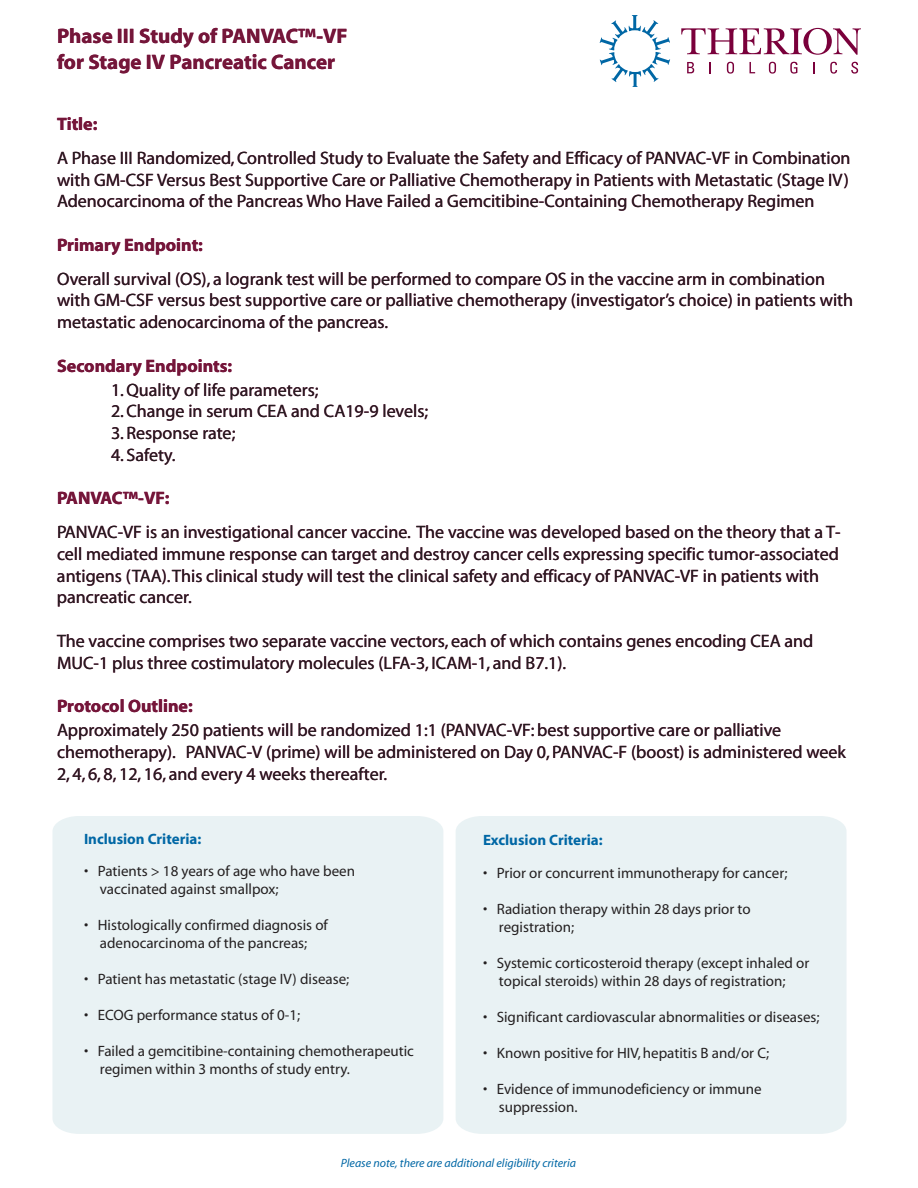
<style>
.page{position:relative;width:918px;height:1188px;background:#fff}
.page>*{position:absolute;margin:0;border:0;box-sizing:border-box;transform-origin:0 0}
.t1{font:700 21px/25.5px "Myriad";color:#741739}
.t2{font:18px/21.8px "Myriad";color:#231f20}
.t3{font:700 18px "Myriad";color:#741739}
.t4{font:15px/18px "Myriad";color:#231f20}
.t5{font:700 15px "Myriad";color:#0067a5}
.t6{font:italic 12px "Myriad";color:#0067a5}
</style>
<div class="page">
<div style="left:52px;top:816px;width:391px;height:318px;background:#e9f2f4"></div>
<div style="left:456px;top:816px;width:391px;height:318px;background:#e9f2f4"></div>
<svg style="left:600px;top:15px;width:70px;height:72px"></svg>
<svg style="left:681px;top:28px;width:180px;height:27px"></svg>
<svg style="left:687px;top:62px;width:7px;height:11px"></svg>
<svg style="left:727px;top:62px;width:7px;height:12px"></svg>
<svg style="left:750px;top:62px;width:5px;height:11px"></svg>
<svg style="left:769px;top:62px;width:7px;height:12px"></svg>
<svg style="left:790px;top:62px;width:8px;height:12px"></svg>
<svg style="left:813px;top:62px;width:2px;height:11px"></svg>
<svg style="left:830px;top:62px;width:7px;height:12px"></svg>
<svg style="left:851px;top:62px;width:7px;height:12px"></svg>
<p class="t1" style="left:57px;top:24px;width:292px">Phase III Study of PANVAC™-VF for Stage IV Pancreatic Cancer</p>
<p class="t3" style="left:57px;top:115px;width:42px">Title:</p>
<p class="t2" style="left:57px;top:148px;width:795px;text-align:justify">A Phase III Randomized, Controlled Study to Evaluate the Safety and Efficacy of PANVAC-VF in Combination with GM-CSF Versus Best Supportive Care or Palliative Chemotherapy in Patients with Metastatic (Stage IV)<br>Adenocarcinoma of the Pancreas Who Have Failed a Gemcitibine-Containing Chemotherapy Regimen</p>
<p class="t3" style="left:57px;top:236px;width:147px">Primary Endpoint:</p>
<p class="t2" style="left:57px;top:269px;width:798px">Overall survival (OS), a logrank test will be performed to compare OS in the vaccine arm in combination with GM-CSF versus best supportive care or palliative chemotherapy (investigator’s choice) in patients with metastatic adenocarcinoma of the pancreas.</p>
<p class="t3" style="left:57px;top:356px;width:177px">Secondary Endpoints:</p>
<p class="t2" style="left:111px;top:380px;width:209px">1. Quality of life parameters;</p>
<p class="t2" style="left:111px;top:401px;width:319px">2. Change in serum CEA and CA19-9 levels;</p>
<p class="t2" style="left:111px;top:423px;width:126px">3. Response rate;</p>
<p class="t2" style="left:111px;top:445px;width:66px">4. Safety.</p>
<p class="t3" style="left:57px;top:489px;width:114px">PANVAC™-VF:</p>
<p class="t2" style="left:57px;top:522px;width:785px">PANVAC-VF is an investigational cancer vaccine. The vaccine was developed based on the theory that a T&shy;cell mediated immune response can target and destroy cancer cells expressing specific tumor-associated antigens (TAA).This clinical study will test the clinical safety and efficacy of PANVAC-VF in patients with pancreatic cancer.</p>
<p class="t2" style="left:57px;top:631px;width:758px">The vaccine comprises two separate vaccine vectors, each of which contains genes encoding CEA and<br>MUC-1 plus three costimulatory molecules (LFA-3, ICAM-1, and B7.1).</p>
<p class="t3" style="left:57px;top:697px;width:137px">Protocol Outline:</p>
<p class="t2" style="left:57px;top:720px;width:791px">Approximately 250 patients will be randomized 1:1 (PANVAC-VF: best supportive care or palliative chemotherapy). PANVAC-V (prime) will be administered on Day 0, PANVAC-F (boost) is administered week<br>2, 4, 6, 8, 12, 16, and every 4 weeks thereafter.</p>
<p class="t5" style="left:84px;top:831px;width:119px">Inclusion Criteria:</p>
<p class="t4" style="left:100px;top:863px;width:257px;text-indent:-16px">• Patients &gt; 18 years of age who have been vaccinated against smallpox;</p>
<p class="t4" style="left:84px;top:917px;width:246px;text-align:center">• Histologically confirmed diagnosis of adenocarcinoma of the pancreas;</p>
<p class="t4" style="left:84px;top:971px;width:267px">• Patient has metastatic (stage IV) disease;</p>
<p class="t4" style="left:84px;top:1007px;width:218px">• ECOG performance status of 0-1;</p>
<p class="t4" style="left:100px;top:1043px;width:316px;text-indent:-16px">• Failed a gemcitibine-containing chemotherapeutic regimen within 3 months of study entry.</p>
<p class="t5" style="left:483px;top:832px;width:121px">Exclusion Criteria:</p>
<p class="t4" style="left:483px;top:864px;width:306px">• Prior or concurrent immunotherapy for cancer;</p>
<p class="t4" style="left:499px;top:900px;width:253px;text-indent:-16px">• Radiation therapy within 28 days prior to registration;</p>
<p class="t4" style="left:483px;top:954px;width:328px;text-align:center">• Systemic corticosteroid therapy (except inhaled or topical steroids) within 28 days of registration;</p>
<p class="t4" style="left:483px;top:1008px;width:338px">• Significant cardiovascular abnormalities or diseases;</p>
<p class="t4" style="left:483px;top:1044px;width:288px">• Known positive for HIV, hepatitis B and/or C;</p>
<p class="t4" style="left:499px;top:1080px;width:264px;text-indent:-16px">• Evidence of immunodeficiency or immune suppression.</p>
<p class="t6" style="left:341px;top:1157px;width:237px">Please note, there are additional eligibility criteria</p>
</div>
